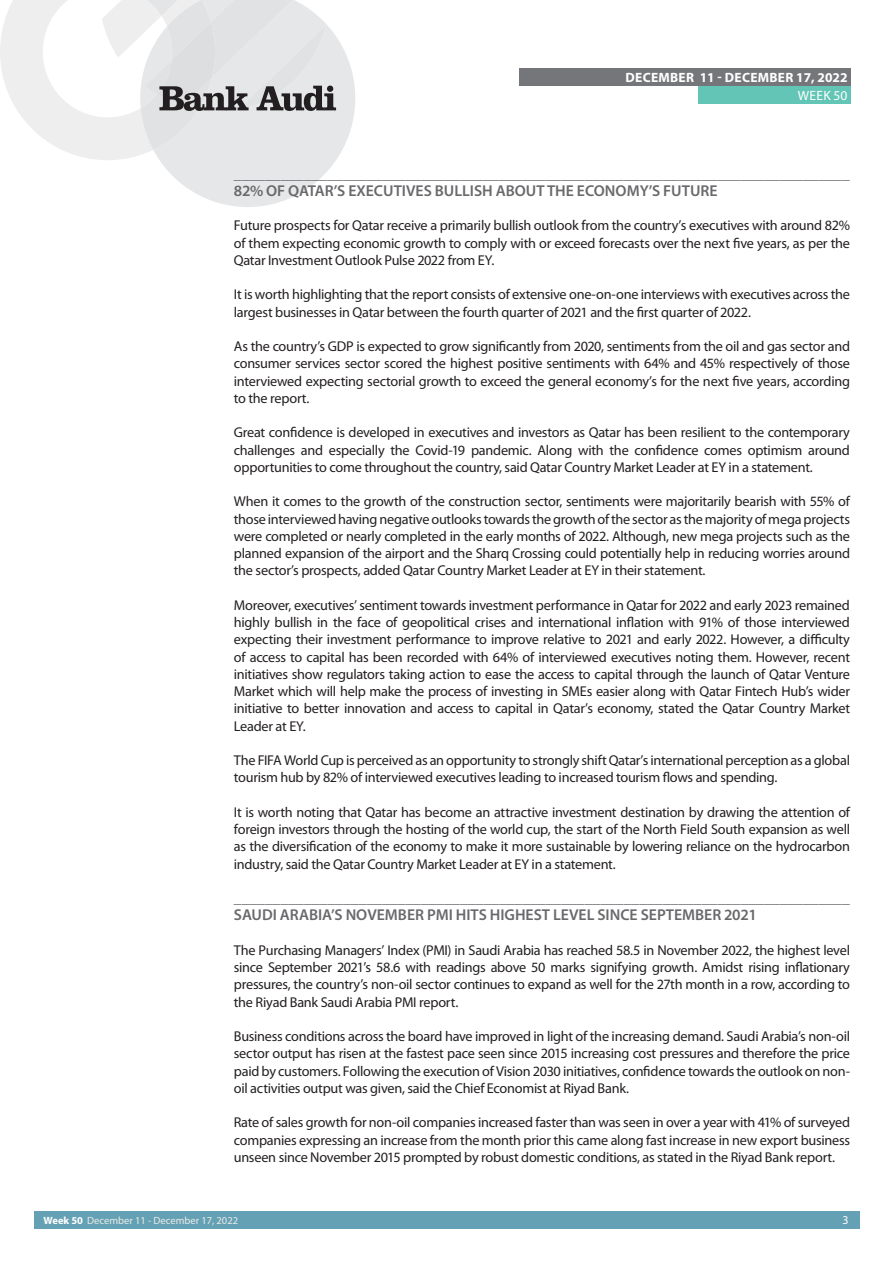
<style>
.page{position:relative;width:893px;height:1263px;background:#fff}
.page>*{position:absolute;margin:0;border:0;box-sizing:border-box;transform-origin:0 0}
.t1{font:600 15.75px "Myriad Pro";color:#69696c}
.t2{font:15.6px "Myriad Pro";color:#707276}
.t3{font:14.25px/17.2px "Myriad Pro";letter-spacing:-.02em;color:#231f20;text-align:justify}
.t4{font:700 13.5px "Myriad Pro";letter-spacing:.02em;color:#fff}
.t5{font:13.5px "Myriad Pro";letter-spacing:.02em;color:#fff}
.t6{font:12px "Myriad Pro";color:#fff}
.t7{font:10.5px "Myriad Pro";color:#ecece9}
.s1{font-weight:700;color:#fff}
</style>
<div class="page">
<div style="left:34px;top:1212px;width:826px;height:17px;background:#65a1b4"></div>
<div style="left:519px;top:68px;width:331px;height:17px;background:#757679"></div>
<div style="left:698px;top:86px;width:152px;height:17px;background:#62c5b6"></div>
<svg style="left:0;top:0;width:355px;height:207px"></svg>
<p class="t4" style="left:626px;top:68px;width:223px">DECEMBER 11 - DECEMBER 17, 2022</p>
<p class="t5" style="left:798px;top:87px;width:51px">WEEK 50</p>
<p class="t2" style="left:234px;top:164px;width:617px">_______________________________________________________________________________</p>
<p class="t1" style="left:234px;top:180px;width:485px">82% OF QATAR’S EXECUTIVES BULLISH ABOUT THE ECONOMY’S FUTURE</p>
<p class="t3" style="left:234px;top:217px;width:618px">Future prospects for Qatar receive a primarily bullish outlook from the country’s executives with around 82% of them expecting economic growth to comply with or exceed forecasts over the next five years, as per the Qatar Investment Outlook Pulse 2022 from EY.</p>
<p class="t3" style="left:234px;top:286px;width:618px">It is worth highlighting that the report consists of extensive one-on-one interviews with executives across the largest businesses in Qatar between the fourth quarter of 2021 and the first quarter of 2022.</p>
<p class="t3" style="left:234px;top:337px;width:618px">As the country’s GDP is expected to grow significantly from 2020, sentiments from the oil and gas sector and consumer services sector scored the highest positive sentiments with 64% and 45% respectively of those interviewed expecting sectorial growth to exceed the general economy’s for the next five years, according to the report.</p>
<p class="t3" style="left:234px;top:424px;width:618px">Great confidence is developed in executives and investors as Qatar has been resilient to the contemporary challenges and especially the Covid-19 pandemic. Along with the confidence comes optimism around opportunities to come throughout the country, said Qatar Country Market Leader at EY in a statement.</p>
<p class="t3" style="left:234px;top:493px;width:618px">When it comes to the growth of the construction sector, sentiments were majoritarily bearish with 55% of those interviewed having negative outlooks towards the growth of the sector as the majority of mega projects were completed or nearly completed in the early months of 2022. Although, new mega projects such as the planned expansion of the airport and the Sharq Crossing could potentially help in reducing worries around the sector’s prospects, added Qatar Country Market Leader at EY in their statement.</p>
<p class="t3" style="left:234px;top:596px;width:618px">Moreover, executives’ sentiment towards investment performance in Qatar for 2022 and early 2023 remained highly bullish in the face of geopolitical crises and international inflation with 91% of those interviewed expecting their investment performance to improve relative to 2021 and early 2022. However, a difficulty of access to capital has been recorded with 64% of interviewed executives noting them. However, recent initiatives show regulators taking action to ease the access to capital through the launch of Qatar Venture Market which will help make the process of investing in SMEs easier along with Qatar Fintech Hub’s wider initiative to better innovation and access to capital in Qatar’s economy, stated the Qatar Country Market Leader at EY.</p>
<p class="t3" style="left:234px;top:751px;width:618px">The FIFA World Cup is perceived as an opportunity to strongly shift Qatar’s international perception as a global tourism hub by 82% of interviewed executives leading to increased tourism flows and spending.</p>
<p class="t3" style="left:234px;top:803px;width:618px">It is worth noting that Qatar has become an attractive investment destination by drawing the attention of foreign investors through the hosting of the world cup, the start of the North Field South expansion as well as the diversification of the economy to make it more sustainable by lowering reliance on the hydrocarbon industry, said the Qatar Country Market Leader at EY in a statement.</p>
<p class="t2" style="left:234px;top:888px;width:617px">_______________________________________________________________________________</p>
<p class="t1" style="left:234px;top:905px;width:525px">SAUDI ARABIA’S NOVEMBER PMI HITS HIGHEST LEVEL SINCE SEPTEMBER 2021</p>
<p class="t3" style="left:234px;top:941px;width:618px">The Purchasing Managers’ Index (PMI) in Saudi Arabia has reached 58.5 in November 2022, the highest level since September 2021’s 58.6 with readings above 50 marks signifying growth. Amidst rising inflationary pressures, the country’s non-oil sector continues to expand as well for the 27th month in a row, according to the Riyad Bank Saudi Arabia PMI report.</p>
<p class="t3" style="left:234px;top:1027px;width:618px">Business conditions across the board have improved in light of the increasing demand. Saudi Arabia’s non-oil sector output has risen at the fastest pace seen since 2015 increasing cost pressures and therefore the price paid by customers. Following the execution of Vision 2030 initiatives, confidence towards the outlook on non&shy;oil activities output was given, said the Chief Economist at Riyad Bank.</p>
<p class="t3" style="left:234px;top:1114px;width:618px">Rate of sales growth for non-oil companies increased faster than was seen in over a year with 41% of surveyed companies expressing an increase from the month prior this came along fast increase in new export business unseen since November 2015 prompted by robust domestic conditions, as stated in the Riyad Bank report.</p>
<p class="t7" style="left:44px;top:1214px;width:196px"><span class="s1">Week 50</span> December 11 - December 17, 2022</p>
<p class="t6" style="left:843px;top:1213px;width:8px">3</p>
</div>
